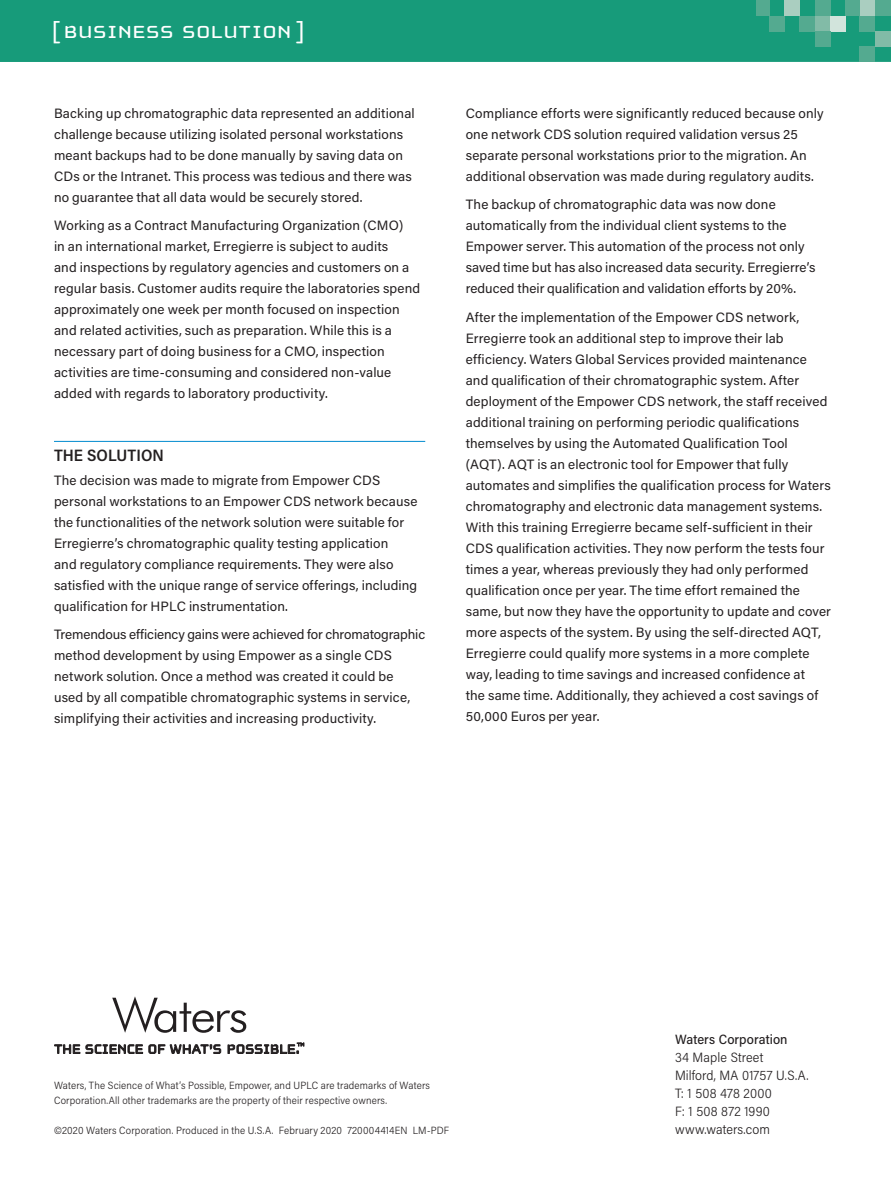
<style>
.page{position:relative;width:891px;height:1188px;background:#fff}
.page>*{position:absolute;margin:0;border:0;box-sizing:border-box;transform-origin:0 0}
.t1{font:25.5px "Cholla Unicase";letter-spacing:.015em;color:#fff;scale:1.1 1}
.t2{font:600 16.5px "Acumin Pro Semi Cond";letter-spacing:.005em;color:#231f20}
.t3{font:13.5px/21px "Acumin Pro";letter-spacing:.01em;color:#231f20}
.t4{font:300 13.5px/18px "Acumin Pro Semi Cond";letter-spacing:.01em;color:#231f20}
.t5{font:500 13.5px "Acumin Pro Semi Cond";letter-spacing:.005em;color:#231f20}
.t6{font:300 10.5px/15px "Acumin Pro Semi Cond";letter-spacing:.015em;color:#231f20}
</style>
<div class="page">
<svg style="left:54px;top:1044px;width:167px;height:10px"></svg>
<svg style="left:228px;top:1043px;width:76px;height:11px"></svg>
<svg style="left:112px;top:996px;width:134px;height:37px"></svg>
<div style="left:0;top:0;width:891px;height:62px;background:#179b7a"></div>
<div style="left:756px;top:0;width:13px;height:16px;background:#54aa90"></div>
<div style="left:860px;top:47px;width:15px;height:15px;background:#54aa90"></div>
<div style="left:769px;top:16px;width:15px;height:15px;background:#54aa90"></div>
<div style="left:784px;top:0;width:16px;height:16px;background:#aacec0"></div>
<div style="left:800px;top:16px;width:15px;height:15px;background:#54aa90"></div>
<div style="left:815px;top:16px;width:15px;height:15px;background:#82bba7"></div>
<div style="left:830px;top:16px;width:16px;height:15px;background:#d2e4dc"></div>
<div style="left:815px;top:0;width:15px;height:16px;background:#54aa90"></div>
<div style="left:815px;top:31px;width:15px;height:16px;background:#54aa90"></div>
<div style="left:860px;top:0;width:15px;height:16px;background:#aacec0"></div>
<div style="left:846px;top:0;width:14px;height:16px;background:#54aa90"></div>
<div style="left:875px;top:0;width:16px;height:16px;background:#54aa90"></div>
<div style="left:860px;top:16px;width:15px;height:15px;background:#54aa90"></div>
<div style="left:875px;top:31px;width:16px;height:16px;background:#82bba7"></div>
<hr style="left:54px;top:441px;width:371px;height:1px;background:#008bcf">
<h1 class="t1" style="left:52px;top:19px;width:232px">[ BUSINESS SOLUTION ]</h1>
<p class="t3" style="left:54px;top:102px;width:362px">Backing up chromatographic data represented an additional challenge because utilizing isolated personal workstations meant backups had to be done manually by saving data on CDs or the Intranet. This process was tedious and there was no guarantee that all data would be securely stored.</p>
<p class="t3" style="left:54px;top:215px;width:368px">Working as a Contract Manufacturing Organization (CMO)<br>in an international market, Erregierre is subject to audits<br>and inspections by regulatory agencies and customers on a regular basis. Customer audits require the laboratories spend approximately one week per month focused on inspection and related activities, such as preparation. While this is a necessary part of doing business for a CMO, inspection activities are time-consuming and considered non-value added with regards to laboratory productivity.</p>
<p class="t2" style="left:54px;top:443px;width:111px">THE SOLUTION</p>
<p class="t3" style="left:54px;top:469px;width:365px">The decision was made to migrate from Empower CDS personal workstations to an Empower CDS network because the functionalities of the network solution were suitable for Erregierre’s chromatographic quality testing application<br>and regulatory compliance requirements. They were also satisfied with the unique range of service offerings, including qualification for HPLC instrumentation.</p>
<p class="t3" style="left:54px;top:623px;width:373px">Tremendous efficiency gains were achieved for chromatographic method development by using Empower as a single CDS network solution. Once a method was created it could be used by all compatible chromatographic systems in service, simplifying their activities and increasing productivity.</p>
<p class="t3" style="left:466px;top:102px;width:360px">Compliance efforts were significantly reduced because only one network CDS solution required validation versus 25 separate personal workstations prior to the migration. An additional observation was made during regulatory audits.</p>
<p class="t3" style="left:466px;top:194px;width:351px">The backup of chromatographic data was now done automatically from the individual client systems to the Empower server. This automation of the process not only saved time but has also increased data security. Erregierre’s reduced their qualification and validation efforts by 20%.</p>
<p class="t3" style="left:466px;top:306px;width:367px">After the implementation of the Empower CDS network, Erregierre took an additional step to improve their lab efficiency. Waters Global Services provided maintenance and qualification of their chromatographic system. After deployment of the Empower CDS network, the staff received additional training on performing periodic qualifications themselves by using the Automated Qualification Tool<br>(AQT). AQT is an electronic tool for Empower that fully automates and simplifies the qualification process for Waters chromatography and electronic data management systems.<br>With this training Erregierre became self-sufficient in their CDS qualification activities. They now perform the tests four times a year, whereas previously they had only performed qualification once per year. The time effort remained the same, but now they have the opportunity to update and cover more aspects of the system. By using the self-directed AQT, Erregierre could qualify more systems in a more complete way, leading to time savings and increased confidence at<br>the same time. Additionally, they achieved a cost savings of 50,000 Euros per year.</p>
<p class="t6" style="left:54px;top:1077px;width:378px">Waters, The Science of What’s Possible, Empower, and UPLC are trademarks of Waters<br>Corporation.All other trademarks are the property of their respective owners.</p>
<p class="t6" style="left:54px;top:1122px;width:397px">©2020 Waters Corporation. Produced in the U.S.A. February 2020 720004414EN LM-PDF</p>
<p class="t5" style="left:675px;top:1030px;width:114px">Waters Corporation</p>
<p class="t4" style="left:675px;top:1048px;width:135px">34 Maple Street<br>Milford, MA 01757 U.S.A.<br>T: 1 508 478 2000<br>F: 1 508 872 1990 www.waters.com</p>
</div>
